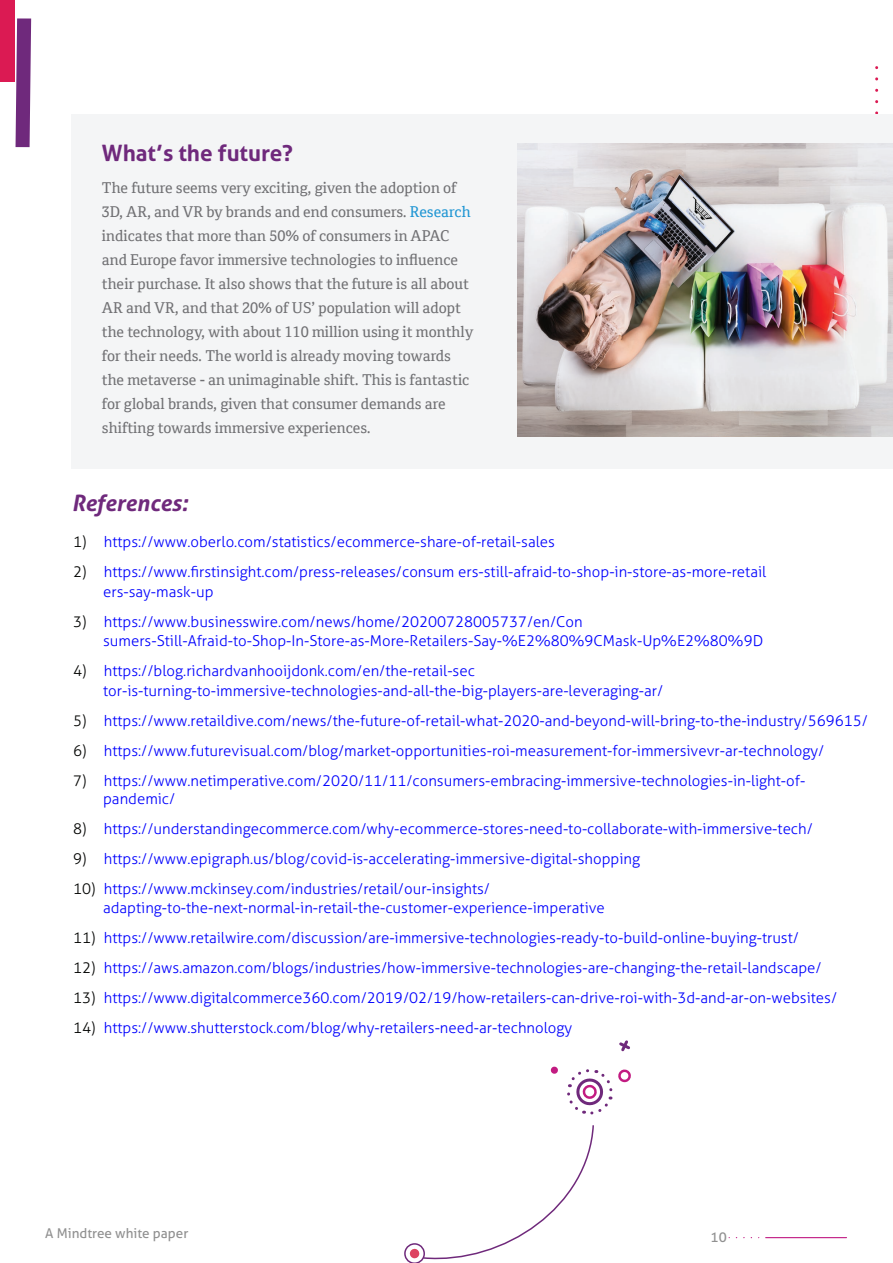
<style>
.page{position:relative;width:893px;height:1263px;background:#fff}
.page>*{position:absolute;margin:0;border:0;box-sizing:border-box;transform-origin:0 0}
.t1{font:700 22.5px "Aller Typo";color:#6f297c}
.t2{font:italic 700 22.5px "Aller Typo";color:#6f297c}
.t3{font:300 15px/19.5px "Aller Typo";color:#0001fe}
.t4{font:15px/24px "Cordale";color:#707073}
.t5{font:13.5px "Aller Typo";color:#919191}
.s1{color:#1e95d3}
.s2{color:#040503}
</style>
<div class="page">
<hr style="left:766px;top:1237px;width:80px;height:1px;background:#c11b83">
<svg style="left:16px;top:18px;width:15px;height:129px;background:#793885"></svg>
<div style="left:0;top:0;width:14px;height:81px;background:#db1a53"></div>
<svg style="left:875px;top:68px;width:3px;height:34px"></svg>
<div style="left:72px;top:114px;width:821px;height:354px;background:#f4f5f6"></div>
<img style="left:518px;top:143px;width:375px;height:294px">
<svg style="left:404px;top:1125px;width:190px;height:138px"></svg>
<svg style="left:409px;top:1248px;width:11px;height:10px"></svg>
<svg style="left:567px;top:1069px;width:64px;height:46px"></svg>
<svg style="left:550px;top:1066px;width:8px;height:8px"></svg>
<svg style="left:619px;top:1040px;width:11px;height:12px"></svg>
<h1 class="t1" style="left:102px;top:140px;width:193px">What’s the future?</h1>
<p class="t4" style="left:102px;top:176px;width:373px">The future seems very exciting, given the adoption of 3D, AR, and VR by brands and end consumers. <span class="s1">Research </span>indicates that more than 50% of consumers in APAC and Europe favor immersive technologies to influence their purchase. It also shows that the future is all about AR and VR, and that 20% of US’ population will adopt the technology, with about 110 million using it monthly for their needs. The world is already moving towards the metaverse - an unimaginable shift. This is fantastic for global brands, given that consumer demands are shifting towards immersive experiences.</p>
<h1 class="t2" style="left:72px;top:489px;width:118px">References:</h1>
<p class="t3" style="left:73px;top:532px;width:483px"><span class="s2">1)</span> https://www.oberlo.com/statistics/ecommerce-share-of-retail-sales</p>
<p class="t3" style="left:103px;top:562px;width:665px;text-indent:-30px"><span class="s2">2)</span> https://www.firstinsight.com/press-releases/consum ers-still-afraid-to-shop-in-store-as-more-retail ers-say-mask-up</p>
<p class="t3" style="left:103px;top:612px;width:661px;text-indent:-30px"><span class="s2">3)</span> https://www.businesswire.com/news/home/20200728005737/en/Con sumers-Still-Afraid-to-Shop-In-Store-as-More-Retailers-Say-%E2%80%9CMask-Up%E2%80%9D</p>
<p class="t3" style="left:103px;top:661px;width:562px;text-indent:-30px"><span class="s2">4)</span> https://blog.richardvanhooijdonk.com/en/the-retail-sec tor-is-turning-to-immersive-technologies-and-all-the-big-players-are-leveraging-ar/</p>
<p class="t3" style="left:73px;top:711px;width:796px"><span class="s2">5)</span> https://www.retaildive.com/news/the-future-of-retail-what-2020-and-beyond-will-bring-to-the-industry/569615/</p>
<p class="t3" style="left:73px;top:741px;width:753px"><span class="s2">6)</span> https://www.futurevisual.com/blog/market-opportunities-roi-measurement-for-immersivevr-ar-technology/</p>
<p class="t3" style="left:103px;top:771px;width:704px;line-height:18px;text-indent:-30px"><span class="s2">7)</span> https://www.netimperative.com/2020/11/11/consumers-embracing-immersive-technologies-in-light-of&shy;pandemic/</p>
<p class="t3" style="left:73px;top:819px;width:741px"><span class="s2">8)</span> https://understandingecommerce.com/why-ecommerce-stores-need-to-collaborate-with-immersive-tech/</p>
<p class="t3" style="left:73px;top:849px;width:568px"><span class="s2">9)</span> https://www.epigraph.us/blog/covid-is-accelerating-immersive-digital-shopping</p>
<p class="t3" style="left:103px;top:879px;width:503px;text-indent:-30px"><span class="s2">10)</span> https://www.mckinsey.com/industries/retail/our-insights/ adapting-to-the-next-normal-in-retail-the-customer-experience-imperative</p>
<p class="t3" style="left:73px;top:928px;width:727px"><span class="s2">11)</span> https://www.retailwire.com/discussion/are-immersive-technologies-ready-to-build-online-buying-trust/</p>
<p class="t3" style="left:73px;top:958px;width:750px"><span class="s2">12)</span> https://aws.amazon.com/blogs/industries/how-immersive-technologies-are-changing-the-retail-landscape/</p>
<p class="t3" style="left:73px;top:988px;width:765px"><span class="s2">13)</span> https://www.digitalcommerce360.com/2019/02/19/how-retailers-can-drive-roi-with-3d-and-ar-on-websites/</p>
<p class="t3" style="left:73px;top:1018px;width:501px"><span class="s2">14)</span> https://www.shutterstock.com/blog/why-retailers-need-ar-technology</p>
<p class="t5" style="left:45px;top:1225px;width:145px">A Mindtree white paper</p>
<p class="t5" style="left:711px;top:1229px;width:18px">10</p>
</div>
